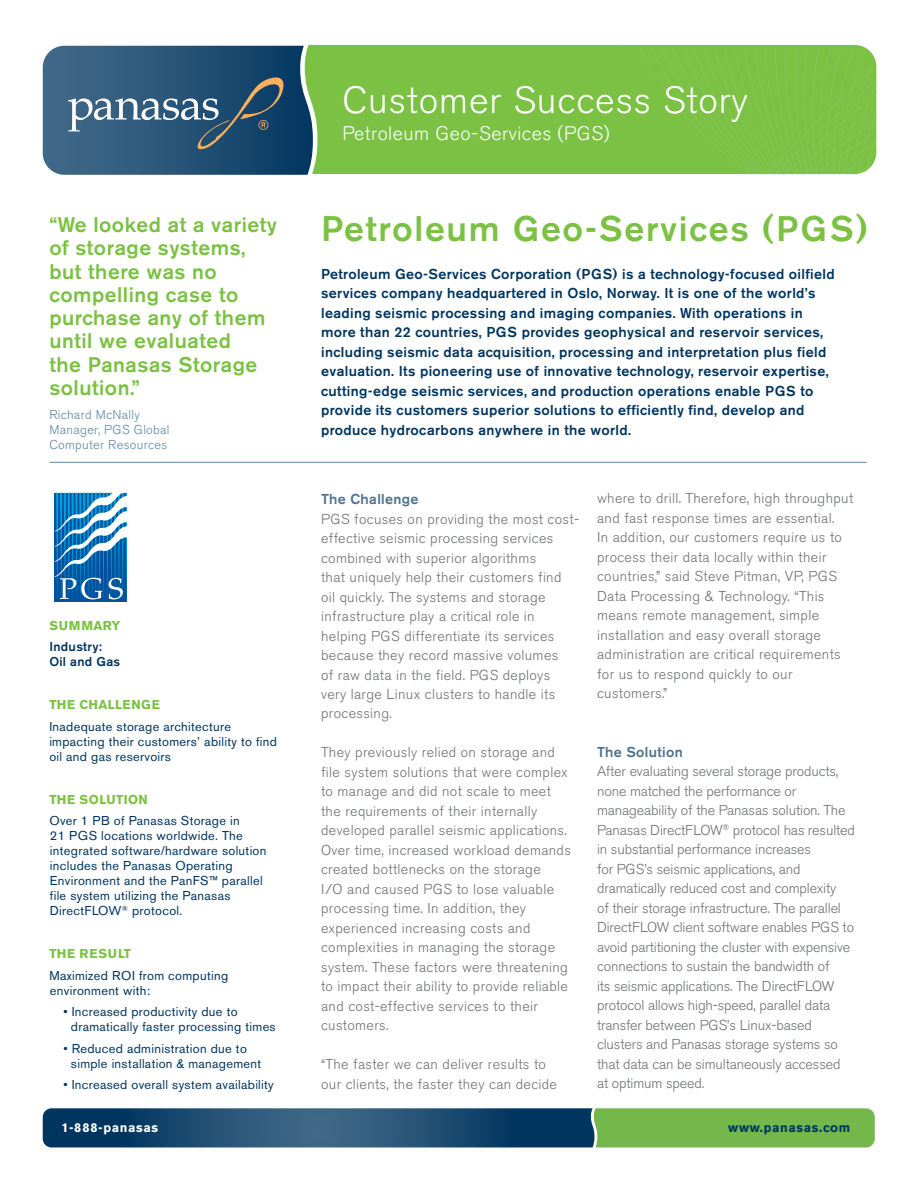
<style>
.page{position:relative;width:918px;height:1188px;background:#fff}
.page>*{position:absolute;margin:0;border:0;box-sizing:border-box;transform-origin:0 0}
.t1{font:300 37.5px "Akzidenz Grotesk BE";letter-spacing:.025em;color:#fff}
.t2{font:500 35.25px "Akzidenz Grotesk BE";letter-spacing:.05em;color:#7bc143}
.t3{font:500 21px/23.2px "Akzidenz Grotesk BE";letter-spacing:.025em;color:#7bc143}
.t4{font:300 19.5px "Akzidenz Grotesk BE";letter-spacing:.025em;color:#fff}
.t5{font:300 14.25px/19.5px "Akzidenz Grotesk BE";letter-spacing:.025em;color:#6d6f71}
.t6{font:300 14.25px/19.5px "Akzidenz Grotesk BE";letter-spacing:-.01em;color:#6d6f71}
.t7{font:500 14.25px/19.5px "Akzidenz Grotesk BE";letter-spacing:.025em;color:#00355f}
.t8{font:500 14.25px "Akzidenz Grotesk BE";letter-spacing:.025em;color:#4d728f}
.t9{font:12.75px/15px "Akzidenz Grotesk BE";letter-spacing:.025em;color:#00355f}
.t10{font:300 12.75px/15px "Akzidenz Grotesk BE";letter-spacing:.025em;color:#5d87a1}
.t11{font:700 12.75px "Akzidenz Grotesk BE";letter-spacing:.025em;color:#7bc143}
.t12{font:500 12.75px/15px "Akzidenz Grotesk BE";letter-spacing:.025em;color:#00355f}
.t13{font:700 12.75px "Akzidenz Grotesk BE";letter-spacing:.05em;color:#00355f}
.t14{font:700 12.75px "Akzidenz Grotesk BE";letter-spacing:.05em;color:#fff}
.t15{font:700 12.75px "Akzidenz Grotesk BE";letter-spacing:.065em;color:#7bc143}
</style>
<div class="page">
<div style="left:308px;top:45px;width:553px;height:129px;background:#7bc143"></div>
<svg style="left:638px;top:46px;width:238px;height:129px;background:#7dc247"></svg>
<svg style="left:43px;top:46px;width:270px;height:129px;background:#365e7d"></svg>
<svg style="left:43px;top:1108px;width:832px;height:39px;background:#3b7065"></svg>
<hr style="left:49px;top:462px;width:818px;height:1px;background:#5d87a1">
<svg style="left:55px;top:493px;width:72px;height:108px"></svg>
<h3 class="t3" style="left:49px;top:213px;width:229px">“We looked at a variety of storage systems, but there was no compelling case to purchase any of them until we evaluated<br>the Panasas Storage solution.”</h3>
<p class="t10" style="left:49px;top:407px;width:122px">Richard McNally<br>Manager, PGS Global<br>Computer Resources</p>
<p class="t11" style="left:49px;top:618px;width:73px">SUMMARY</p>
<p class="t12" style="left:49px;top:639px;width:72px">Industry:<br>Oil and Gas</p>
<p class="t11" style="left:49px;top:697px;width:112px">THE CHALLENGE</p>
<p class="t9" style="left:49px;top:719px;width:229px">Inadequate storage architecture impacting their customers’ ability to find oil and gas reservoirs</p>
<p class="t11" style="left:49px;top:792px;width:100px">THE SOLUTION</p>
<p class="t9" style="left:49px;top:813px;width:219px">Over 1 PB of Panasas Storage in<br>21 PGS locations worldwide. The integrated software/hardware solution includes the Panasas Operating<br>Environment and the PanFS™ parallel file system utilizing the Panasas<br>DirectFLOW<sup>®</sup> protocol.</p>
<p class="t15" style="left:49px;top:946px;width:83px">THE RESULT</p>
<p class="t9" style="left:49px;top:968px;width:180px">Maximized ROI from computing environment with:</p>
<p class="t9" style="left:71px;top:1004px;width:206px;text-indent:-8px">• Increased productivity due to dramatically faster processing times</p>
<p class="t9" style="left:71px;top:1041px;width:192px;text-indent:-8px">• Reduced administration due to simple installation &amp; management</p>
<p class="t9" style="left:63px;top:1077px;width:212px">• Increased overall system availability</p>
<h1 class="t1" style="left:342px;top:79px;width:407px">Customer Success Story</h1>
<h3 class="t4" style="left:342px;top:122px;width:269px">Petroleum Geo-Services (PGS)</h3>
<h2 class="t2" style="left:321px;top:207px;width:548px">Petroleum Geo-Services (PGS)</h2>
<p class="t7" style="left:321px;top:264px;width:515px">Petroleum Geo-Services Corporation (PGS) is a technology-focused oilfield services company headquartered in Oslo, Norway. It is one of the world’s leading seismic processing and imaging companies. With operations in more than 22 countries, PGS provides geophysical and reservoir services, including seismic data acquisition, processing and interpretation plus field evaluation. Its pioneering use of innovative technology, reservoir expertise, cutting-edge seismic services, and production operations enable PGS to provide its customers superior solutions to efficiently find, develop and produce hydrocarbons anywhere in the world.</p>
<p class="t8" style="left:321px;top:490px;width:99px">The Challenge</p>
<p class="t5" style="left:321px;top:509px;width:259px">PGS focuses on providing the most cost&shy;effective seismic processing services combined with superior algorithms<br>that uniquely help their customers find oil quickly. The systems and storage infrastructure play a critical role in helping PGS differentiate its services because they record massive volumes<br>of raw data in the field. PGS deploys very large Linux clusters to handle its processing.</p>
<p class="t5" style="left:321px;top:743px;width:251px">They previously relied on storage and file system solutions that were complex to manage and did not scale to meet the requirements of their internally developed parallel seismic applications.<br>Over time, increased workload demands created bottlenecks on the storage<br>I/O and caused PGS to lose valuable processing time. In addition, they experienced increasing costs and complexities in managing the storage system. These factors were threatening to impact their ability to provide reliable and cost-effective services to their customers.</p>
<p class="t5" style="left:321px;top:1055px;width:237px">“The faster we can deliver results to our clients, the faster they can decide</p>
<p class="t5" style="left:597px;top:489px;width:258px">where to drill. Therefore, high throughput and fast response times are essential.<br>In addition, our customers require us to process their data locally within their countries,” said Steve Pitman, VP, PGS Data Processing &amp; Technology. “This means remote management, simple installation and easy overall storage administration are critical requirements for us to respond quickly to our customers.”</p>
<p class="t8" style="left:597px;top:743px;width:87px">The Solution</p>
<p class="t6" style="left:597px;top:762px;width:259px">After evaluating several storage products, none matched the performance or manageability of the Panasas solution. The Panasas DirectFLOW<sup>®</sup> protocol has resulted in substantial performance increases<br>for PGS’s seismic applications, and dramatically reduced cost and complexity<br>of their storage infrastructure. The parallel DirectFLOW client software enables PGS to avoid partitioning the cluster with expensive connections to sustain the bandwidth of<br>its seismic applications. The DirectFLOW protocol allows high-speed, parallel data transfer between PGS’s Linux-based clusters and Panasas storage systems so that data can be simultaneously accessed at optimum speed.</p>
<p class="t14" style="left:61px;top:1120px;width:98px">1-888-panasas</p>
<p class="t13" style="left:728px;top:1120px;width:123px">www.panasas.com</p>
</div>
